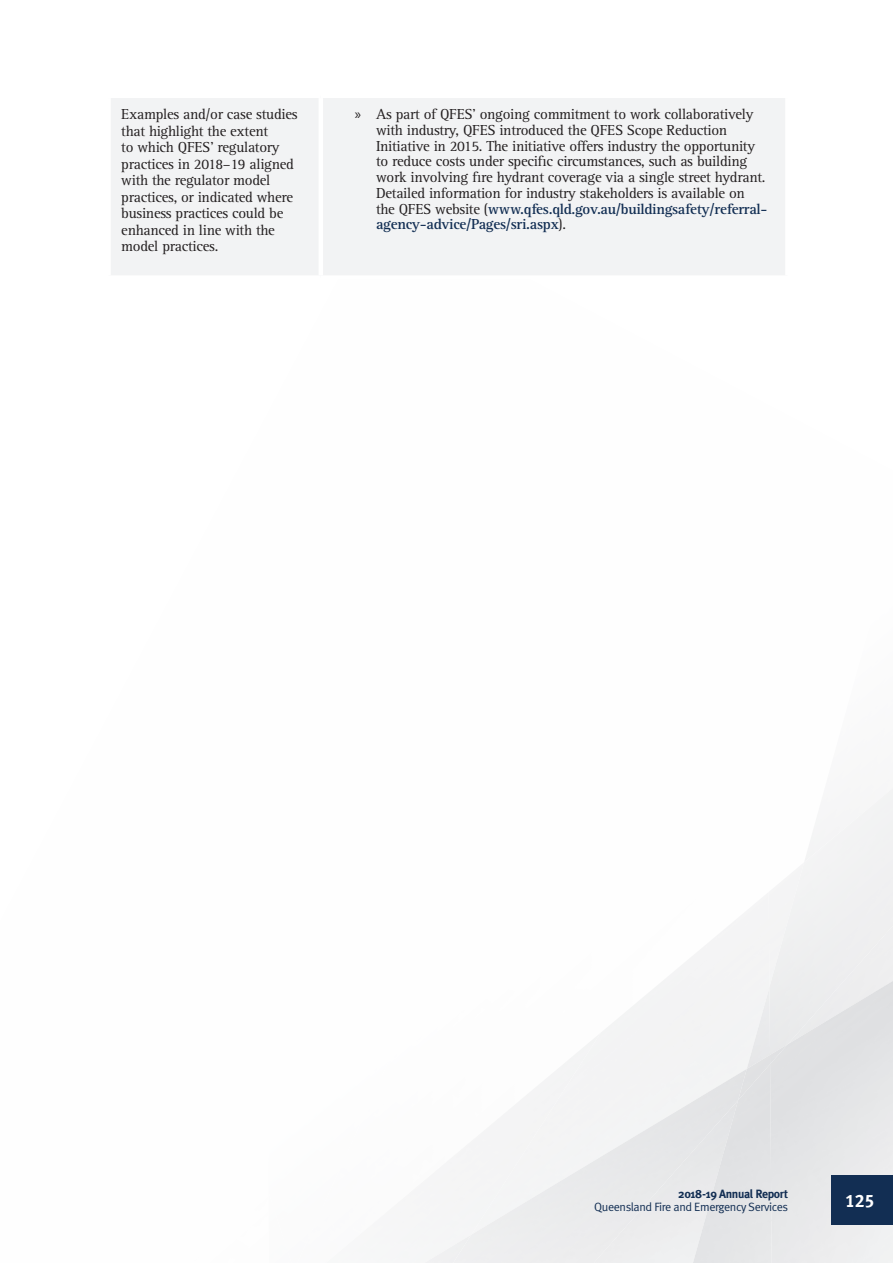
<style>
.page{position:relative;width:893px;height:1263px;background:#fff}
.page>*{position:absolute;margin:0;border:0;box-sizing:border-box;transform-origin:0 0}
.t1{font:18px "Meta Bold LF";color:#fff}
.t2{font:15px/16.5px "Rotis Serif";letter-spacing:-.02em;color:#231f20}
.t3{font:12px "Meta Normal";letter-spacing:-.03em;color:#122e53}
.t4{font:700 12px "Meta Plus";letter-spacing:-.03em;color:#122e53}
.s1{font-family:"Myriad Pro"}
.s2{font-weight:700;color:#122e53}
</style>
<div class="page">
<img style="left:747px;top:987px;width:23px;height:68px">
<div style="left:770px;top:963px;width:123px;height:256px;background:#e5e6e7"></div>
<img style="left:445px;top:1069px;width:302px;height:194px">
<img style="left:770px;top:1044px;width:18px;height:20px">
<img style="left:738px;top:1055px;width:32px;height:45px">
<img style="left:425px;top:1234px;width:46px;height:29px">
<div style="left:111px;top:98px;width:674px;height:177px;background:#f2f3f4"></div>
<hr style="left:319px;top:98px;width:4px;height:177px;background:#fff">
<div style="left:831px;top:1175px;width:62px;height:50px;background:#122e53"></div>
<p class="t2" style="left:121px;top:106px;width:178px">Examples and/or case studies that highlight the extent<br>to which QFES’ regulatory practices in 2018–19 aligned with the regulator model practices, or indicated where business practices could be enhanced in line with the model practices.</p>
<p class="t2" style="left:376px;top:107px;width:393px;line-height:15.8px;text-indent:-21px"><span class="s1">»</span> As part of QFES’ ongoing commitment to work collaboratively with industry, QFES introduced the QFES Scope Reduction Initiative in 2015. The initiative offers industry the opportunity to reduce costs under specific circumstances, such as building work involving fire hydrant coverage via a single street hydrant.<br>Detailed information for industry stakeholders is available on the QFES website (<span class="s2">www.qfes.qld.gov.au/buildingsafety/referral&shy;agency-advice/Pages/sri.aspx</span>).</p>
<p class="t4" style="left:678px;top:1187px;width:111px">2018-19 Annual Report</p>
<p class="t3" style="left:594px;top:1200px;width:196px">Queensland Fire and Emergency Services</p>
<p class="t1" style="left:845px;top:1189px;width:31px">125</p>
</div>
